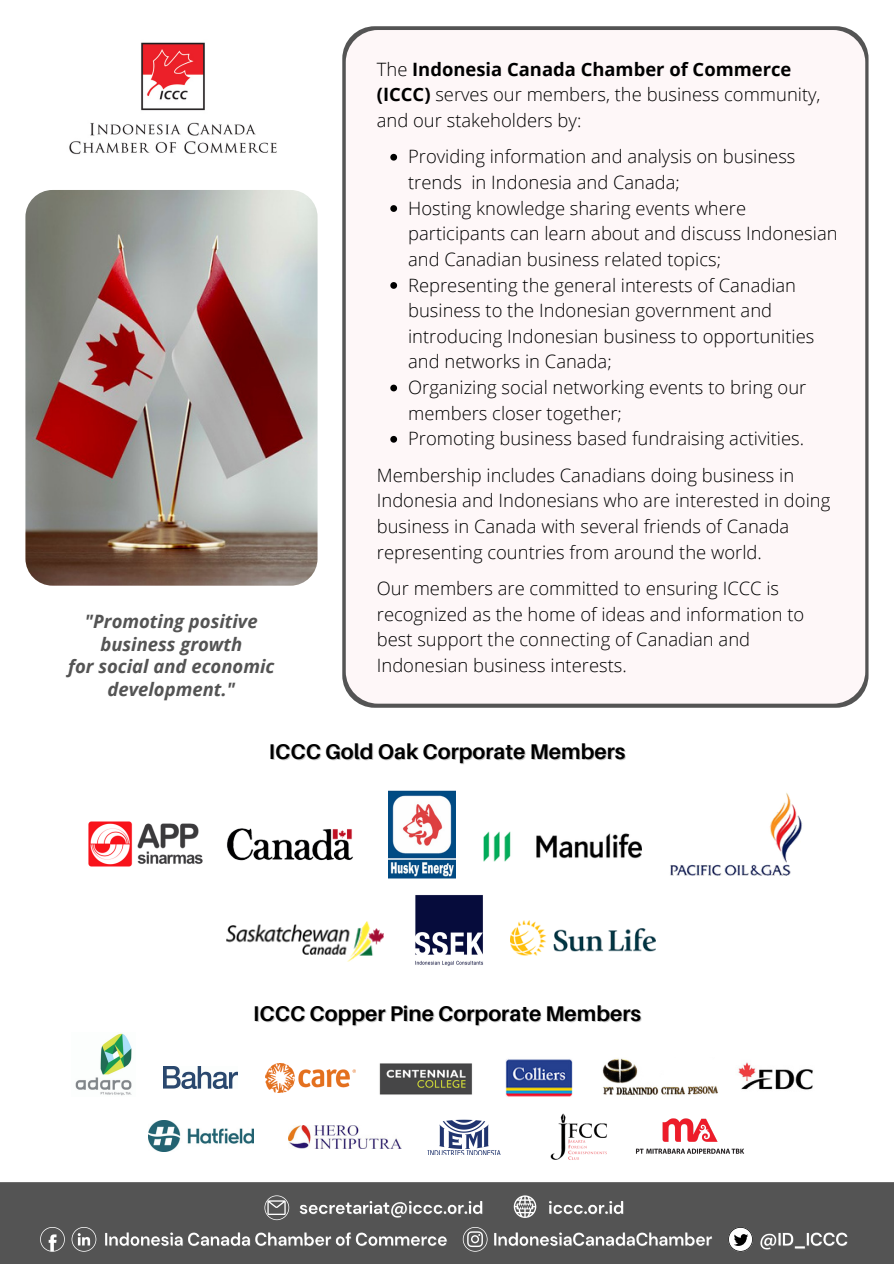
<style>
.page{position:relative;width:894px;height:1264px;background:#fff}
.page>*{position:absolute;margin:0;border:0;box-sizing:border-box;transform-origin:0 0}
.t1{font:700 21.3px "Aileron";color:#000}
.t2{font:300 18.45px/25.7px "Open Sans";color:#000}
.t3{font:italic 700 18.45px "Open Sans";color:#545454}
.s1{font-weight:700}
</style>
<div class="page">
<svg style="left:342px;top:26px;width:526px;height:681px;background:#737373"></svg>
<div style="left:345px;top:30px;width:520px;height:673px;background:#fef7f8;border-radius:32px"></div>
<img style="left:69px;top:42px;width:208px;height:113px">
<div style="left:0;top:1182px;width:893px;height:81px;background:#545454"></div>
<svg style="left:728px;top:1226px;width:24px;height:25px"></svg>
<svg style="left:72px;top:1226px;width:24px;height:25px"></svg>
<svg style="left:462px;top:1226px;width:25px;height:25px"></svg>
<svg style="left:40px;top:1226px;width:25px;height:25px"></svg>
<svg style="left:513px;top:1195px;width:23px;height:22px"></svg>
<img style="left:88px;top:821px;width:115px;height:45px">
<img style="left:227px;top:828px;width:126px;height:33px">
<img style="left:483px;top:831px;width:158px;height:30px">
<img style="left:389px;top:790px;width:66px;height:89px">
<img style="left:670px;top:792px;width:133px;height:84px">
<img style="left:415px;top:895px;width:68px;height:71px">
<img style="left:510px;top:920px;width:145px;height:35px">
<img style="left:226px;top:921px;width:158px;height:40px">
<img style="left:602px;top:1058px;width:116px;height:37px">
<img style="left:288px;top:1125px;width:113px;height:23px">
<img style="left:149px;top:1120px;width:105px;height:31px">
<img style="left:550px;top:1113px;width:57px;height:47px">
<img style="left:75px;top:1033px;width:57px;height:63px">
<img style="left:266px;top:1063px;width:89px;height:29px">
<img style="left:164px;top:1066px;width:73px;height:22px">
<img style="left:379px;top:1063px;width:94px;height:32px">
<img style="left:636px;top:1118px;width:109px;height:36px">
<img style="left:738px;top:1062px;width:75px;height:28px">
<img style="left:505px;top:1059px;width:67px;height:38px">
<img style="left:427px;top:1119px;width:74px;height:35px">
<svg style="left:264px;top:1195px;width:25px;height:25px"></svg>
<svg style="left:25px;top:190px;width:293px;height:396px;background:#9f8984"></svg>
<svg style="left:390px;top:154px;width:7px;height:7px"></svg>
<svg style="left:390px;top:205px;width:7px;height:7px"></svg>
<svg style="left:390px;top:282px;width:7px;height:7px"></svg>
<svg style="left:390px;top:384px;width:7px;height:7px"></svg>
<svg style="left:390px;top:436px;width:7px;height:6px"></svg>
<img style="left:104px;top:1226px;width:345px;height:26px">
<img style="left:758px;top:1226px;width:92px;height:26px">
<img style="left:492px;top:1226px;width:222px;height:26px">
<img style="left:547px;top:1194px;width:79px;height:27px">
<img style="left:298px;top:1194px;width:187px;height:27px">
<p class="t2" style="left:377px;top:56px;width:445px">The <span class="s1">Indonesia Canada Chamber of Commerce (ICCC)</span> serves our members, the business community, and our stakeholders by:</p>
<p class="t3" style="left:85px;top:608px;width:174px">"Promoting positive</p>
<p class="t3" style="left:100px;top:631px;width:143px">business growth</p>
<p class="t3" style="left:68px;top:653px;width:208px">for social and economic</p>
<p class="t3" style="left:107px;top:676px;width:129px">development."</p>
<p class="t2" style="left:408px;top:143px;width:389px">Providing information and analysis on business trends in Indonesia and Canada;</p>
<p class="t2" style="left:408px;top:195px;width:431px">Hosting knowledge sharing events where participants can learn about and discuss Indonesian and Canadian business related topics;</p>
<p class="t2" style="left:408px;top:271px;width:407px">Representing the general interests of Canadian business to the Indonesian government and introducing Indonesian business to opportunities and networks in Canada;</p>
<p class="t2" style="left:408px;top:374px;width:399px">Organizing social networking events to bring our members closer together;</p>
<p class="t2" style="left:408px;top:425px;width:397px">Promoting business based fundraising activities.</p>
<p class="t2" style="left:377px;top:462px;width:455px">Membership includes Canadians doing business in Indonesia and Indonesians who are interested in doing business in Canada with several friends of Canada representing countries from around the world.</p>
<p class="t2" style="left:377px;top:575px;width:429px">Our members are committed to ensuring ICCC is recognized as the home of ideas and information to best support the connecting of Canadian and Indonesian business interests.</p>
<p class="t1" style="left:269px;top:738px;width:358px">ICCC Gold Oak Corporate Members</p>
<p class="t1" style="left:253px;top:1000px;width:389px">ICCC Copper Pine Corporate Members</p>
</div>
